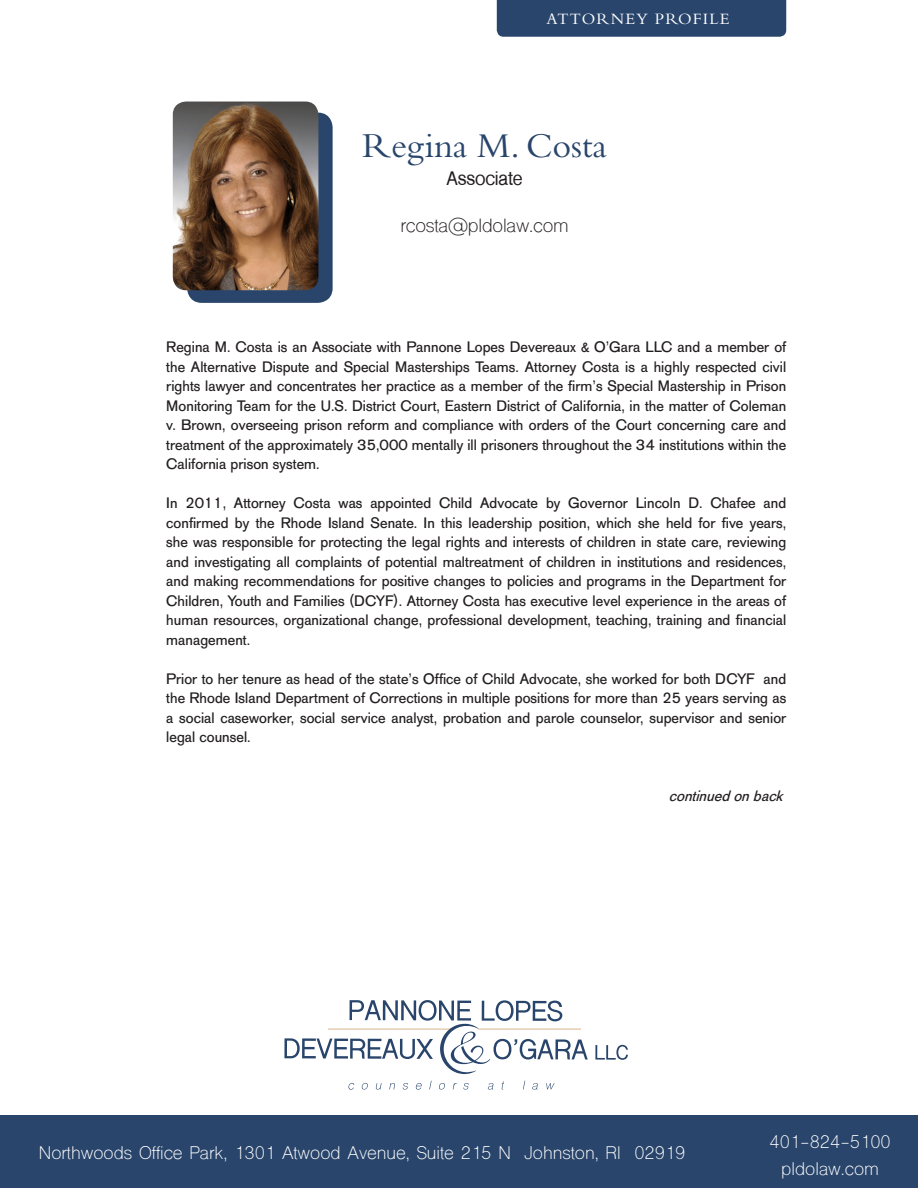
<style>
.page{position:relative;width:918px;height:1188px;background:#fff}
.page>*{position:absolute;margin:0;border:0;box-sizing:border-box;transform-origin:0 0}
.t1{font:36.3px "Bembo";letter-spacing:-.005em;color:#29456b}
.t2{font:18.15px "Shree Dev 0714";letter-spacing:-.01em;color:#231f20}
.t3{font:700 18.15px "Shree Dev 0714";letter-spacing:-.01em;color:#231f20}
.t4{font:17.25px "Shree Dev 0714";color:#fff}
.t5{font:16.5px "Bembo";letter-spacing:.07em;color:#fff}
.t6{font:15px/19.5px "AG Old Face";letter-spacing:.005em;color:#231f20;text-align:justify}
.t7{font:italic 15px "AG Old Face";color:#231f20}
</style>
<div class="page">
<div style="left:0;top:1116px;width:918px;height:72px;background:#29456b"></div>
<div style="left:497px;top:0;width:289px;height:37px;background:#29456b"></div>
<svg style="left:595px;top:1045px;width:33px;height:15px"></svg>
<svg style="left:284px;top:1000px;width:304px;height:74px"></svg>
<svg style="left:348px;top:1083px;width:6px;height:7px"></svg>
<svg style="left:362px;top:1083px;width:6px;height:7px"></svg>
<svg style="left:376px;top:1083px;width:6px;height:7px"></svg>
<svg style="left:389px;top:1083px;width:6px;height:6px"></svg>
<svg style="left:403px;top:1083px;width:5px;height:7px"></svg>
<svg style="left:416px;top:1083px;width:6px;height:7px"></svg>
<svg style="left:429px;top:1081px;width:3px;height:8px"></svg>
<svg style="left:439px;top:1083px;width:6px;height:7px"></svg>
<svg style="left:453px;top:1083px;width:4px;height:6px"></svg>
<svg style="left:463px;top:1083px;width:6px;height:7px"></svg>
<svg style="left:488px;top:1083px;width:5px;height:7px"></svg>
<svg style="left:502px;top:1081px;width:2px;height:9px"></svg>
<svg style="left:532px;top:1083px;width:6px;height:7px"></svg>
<svg style="left:546px;top:1083px;width:9px;height:6px"></svg>
<div style="left:187px;top:113px;width:146px;height:190px;background:#29456b;border-radius:15px"></div>
<img style="left:173px;top:102px;width:145px;height:188px">
<p class="t5" style="left:546px;top:9px;width:185px">ATTORNEY PROFILE</p>
<p class="t1" style="left:362px;top:125px;width:246px">Regina M. Costa</p>
<p class="t3" style="left:446px;top:168px;width:78px">Associate</p>
<p class="t2" style="left:400px;top:214px;width:170px">rcosta@pldolaw.com</p>
<p class="t6" style="left:166px;top:338px;width:621px">Regina M. Costa is an Associate with Pannone Lopes Devereaux &amp; O’Gara LLC and a member of the Alternative Dispute and Special Masterships Teams. Attorney Costa is a highly respected civil rights lawyer and concentrates her practice as a member of the firm’s Special Mastership in Prison Monitoring Team for the U.S. District Court, Eastern District of California, in the matter of Coleman v. Brown, overseeing prison reform and compliance with orders of the Court concerning care and treatment of the approximately 35,000 mentally ill prisoners throughout the 34 institutions within the California prison system.</p>
<p class="t6" style="left:166px;top:494px;width:622px">In 2011, Attorney Costa was appointed Child Advocate by Governor Lincoln D. Chafee and confirmed by the Rhode Island Senate. In this leadership position, which she held for five years, she was responsible for protecting the legal rights and interests of children in state care, reviewing and investigating all complaints of potential maltreatment of children in institutions and residences, and making recommendations for positive changes to policies and programs in the Department for Children, Youth and Families (DCYF). Attorney Costa has executive level experience in the areas of human resources, organizational change, professional development, teaching, training and financial management.</p>
<p class="t6" style="left:166px;top:669px;width:621px">Prior to her tenure as head of the state’s Office of Child Advocate, she worked for both DCYF and the Rhode Island Department of Corrections in multiple positions for more than 25 years serving as a social caseworker, social service analyst, probation and parole counselor, supervisor and senior legal counsel.</p>
<p class="t7" style="left:669px;top:787px;width:120px">continuedonback</p>
<p class="t4" style="left:39px;top:1143px;width:648px">Northwoods Office Park, 1301 Atwood Avenue, Suite 215 N Johnston, RI 02919</p>
<p class="t4" style="left:769px;top:1131px;width:123px">401-824-5100</p>
<p class="t4" style="left:781px;top:1158px;width:99px">pldolaw.com</p>
</div>
